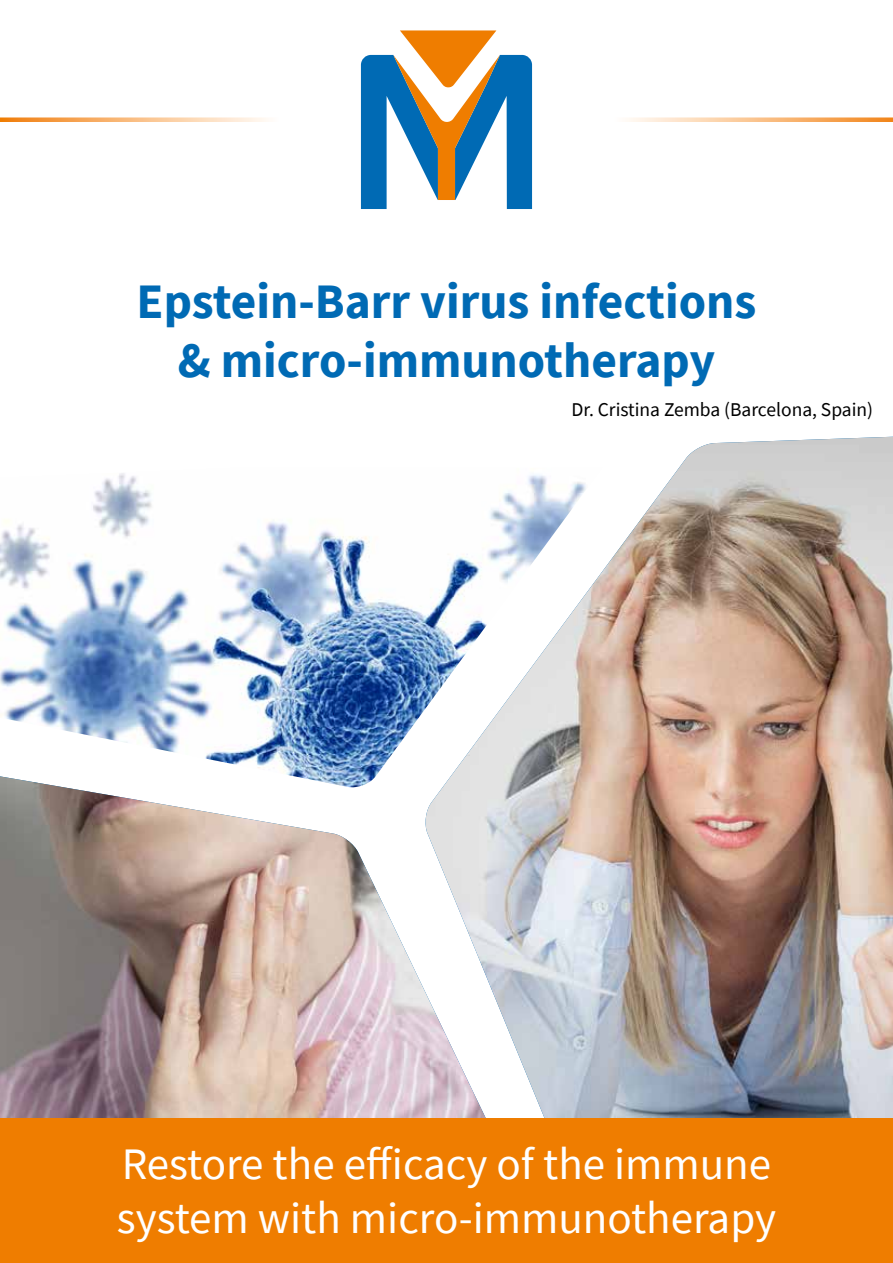
<style>
.page{position:relative;width:893px;height:1263px;background:#fff}
.page>*{position:absolute;margin:0;border:0;box-sizing:border-box;transform-origin:0 0}
.t1{font:700 49.5px/59.4px "Source Sans Pro";color:#006ab4;text-align:center}
.t2{font:45px/54px "Source Sans Pro";color:#fff}
.t3{font:19.5px "Source Sans Pro";color:#000}
</style>
<div class="page">
<svg style="left:361px;top:30px;width:171px;height:179px"></svg>
<svg style="left:627px;top:117px;width:266px;height:5px"></svg>
<svg style="left:0;top:117px;width:267px;height:5px"></svg>
<img style="left:0;top:473px;width:424px;height:300px">
<img style="left:424px;top:437px;width:469px;height:681px">
<svg style="left:283px;top:773px;width:283px;height:345px"></svg>
<img style="left:0;top:776px;width:498px;height:342px">
<div style="left:0;top:1118px;width:893px;height:145px;background:#ef7d00"></div>
<p class="t1" style="left:137px;top:271px;width:621px">Epstein-Barr virus infections &amp; micro-immunotherapy</p>
<p class="t3" style="left:571px;top:398px;width:303px">Dr. Cristina Zemba (Barcelona, Spain)</p>
<p class="t2" style="left:117px;top:1137px;width:661px">Restore the efficacy of the immune system with micro-immunotherapy</p>
</div>
